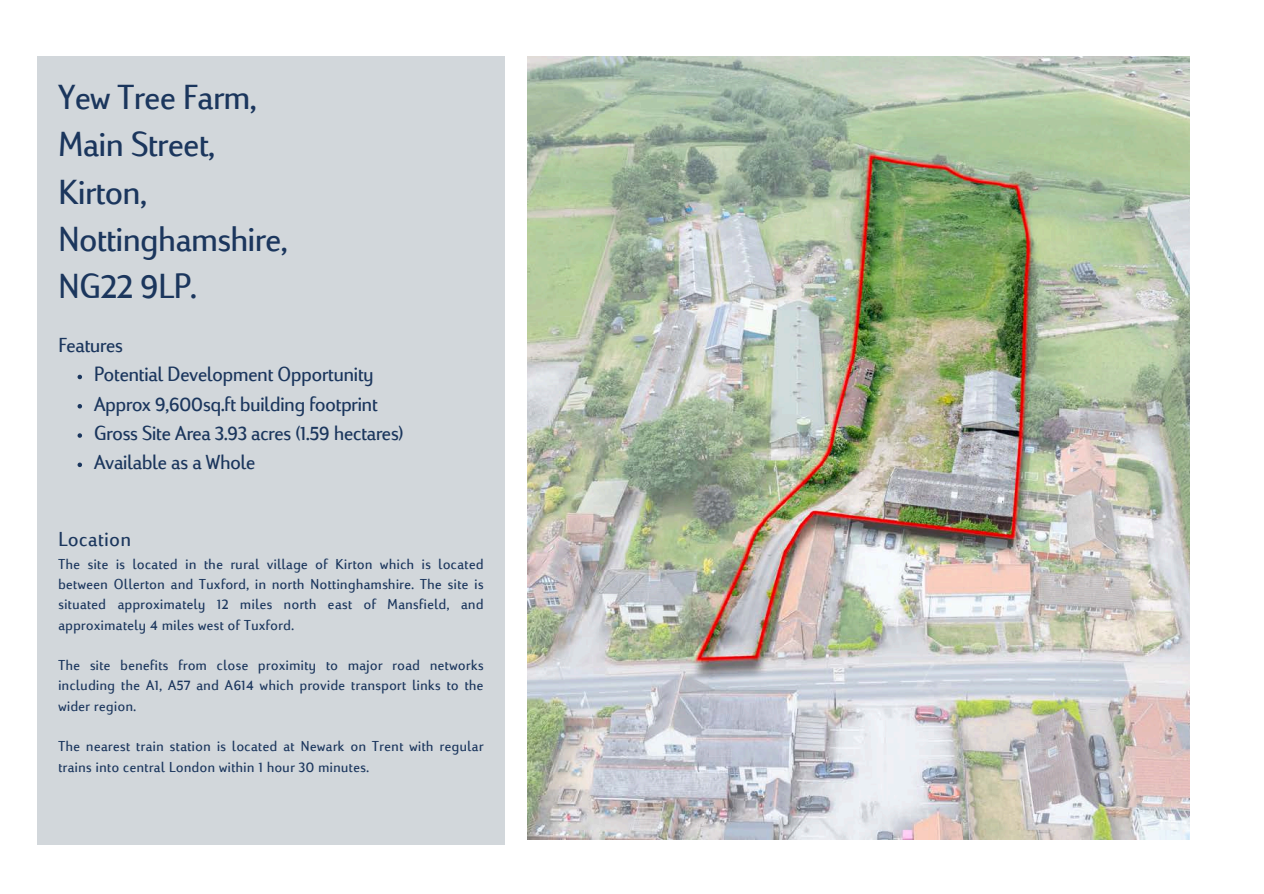
<style>
.page{position:relative;width:1264px;height:894px;background:#fff}
.page>*{position:absolute;margin:0;border:0;box-sizing:border-box;transform-origin:0 0}
.t1{font:36px/47.2px "Viato";color:#1b365d}
.t2{font:21px/29.2px "Viato";color:#1b365d}
.t3{font:21px "Viato";letter-spacing:.04em;color:#1b365d}
.t4{font:14.85px/20.2px "Viato";letter-spacing:.04em;color:#1b365d;text-align:justify}
</style>
<div class="page">
<div style="left:38px;top:56px;width:467px;height:788px;background:#d2d7db"></div>
<img style="left:527px;top:56px;width:662px;height:782px">
<svg style="left:78px;top:374px;width:4px;height:5px"></svg>
<svg style="left:78px;top:404px;width:4px;height:4px"></svg>
<svg style="left:78px;top:433px;width:4px;height:4px"></svg>
<svg style="left:78px;top:462px;width:4px;height:5px"></svg>
<h1 class="t1" style="left:58px;top:79px;width:230px">Yew Tree Farm,<br>Main Street,<br>Kirton,<br>Nottinghamshire,<br>NG22 9LP.</h1>
<h2 class="t2" style="left:94px;top:334px;width:311px;text-indent:-36px">Features<br>Potential Development Opportunity<br>Approx 9,600sq.ft building footprint<br>Gross Site Area 3.93 acres (1.59 hectares)<br>Available as a Whole</h2>
<h2 class="t3" style="left:58px;top:532px;width:74px">Location</h2>
<p class="t4" style="left:58px;top:556px;width:426px">The site is located in the rural village of Kirton which is located between Ollerton and Tuxford, in north Nottinghamshire. The site is situated approximately 12 miles north east of Mansfield, and approximately 4 miles west of Tuxford.</p>
<p class="t4" style="left:58px;top:657px;width:426px">The site benefits from close proximity to major road networks including the A1, A57 and A614 which provide transport links to the wider region.</p>
<p class="t4" style="left:58px;top:738px;width:426px">The nearest train station is located at Newark on Trent with regular trains into central London within 1 hour 30 minutes.</p>
</div>
